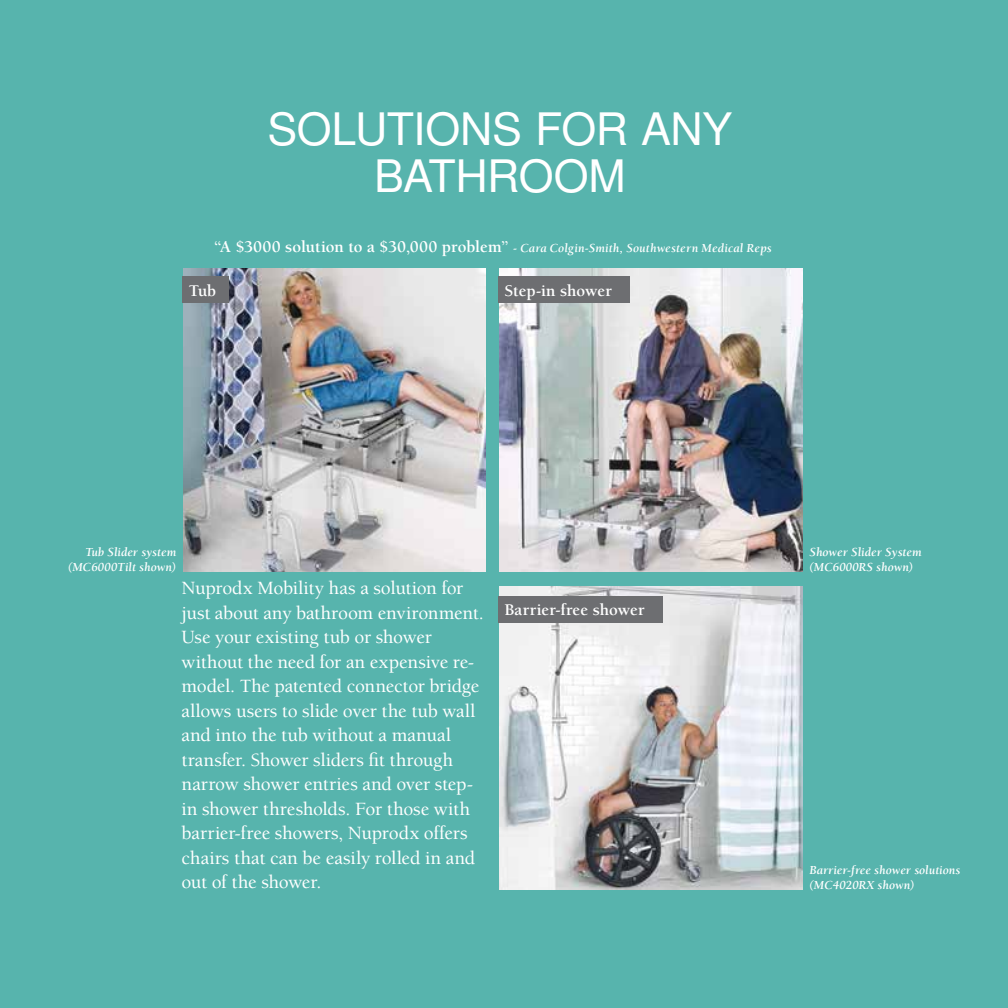
<style>
.page{position:relative;width:1008px;height:1008px;background:#57b4ad}
.page>*{position:absolute;margin:0;border:0;box-sizing:border-box;transform-origin:0 0}
.t1{font:44.8px/47.6px "Nimbus San L";letter-spacing:-.01em;color:#fff;text-align:center}
.t2{font:500 19.25px/24.5px "Berkeley Std";letter-spacing:-.01em;color:#fff}
.t3{font:700 16.8px "Berkeley Std";color:#fff}
.t4{font:italic 700 12.6px/15px "Berkeley Std";color:#fff}
.s1{font-style:normal;font-size:16.8px}
</style>
<div class="page">
<img style="left:500px;top:587px;width:302px;height:302px">
<img style="left:183px;top:269px;width:303px;height:302px">
<img style="left:500px;top:269px;width:302px;height:302px">
<div style="left:182px;top:277px;width:47px;height:26px;background:#6d6e71"></div>
<div style="left:498px;top:277px;width:132px;height:26px;background:#6d6e71"></div>
<div style="left:498px;top:596px;width:165px;height:26px;background:#6d6e71"></div>
<h1 class="t1" style="left:267px;top:104px;width:467px">SOLUTIONS FOR ANY<br>BATHROOM</h1>
<p class="t4" style="left:214px;top:241px;width:559px"><span class="s1">“A $3000 solution to a $30,000 problem”</span> - Cara Colgin-Smith, Southwestern Medical Reps</p>
<p class="t3" style="left:189px;top:282px;width:29px">Tub</p>
<p class="t3" style="left:505px;top:282px;width:109px">Step-in shower</p>
<p class="t4" style="left:68px;top:545px;width:110px;text-align:right">Tub Slider system (MC6000Tilt shown)</p>
<p class="t2" style="left:181px;top:576px;width:304px">Nuprodx Mobility has a solution for just about any bathroom environment.<br>Use your existing tub or shower without the need for an expensive re&shy;model. The patented connector bridge allows users to slide over the tub wall and into the tub without a manual transfer. Shower sliders fit through narrow shower entries and over step&shy;in shower thresholds. For those with barrier-free showers, Nuprodx offers chairs that can be easily rolled in and out of the shower.</p>
<p class="t3" style="left:505px;top:601px;width:142px">Barrier-free shower</p>
<p class="t4" style="left:809px;top:545px;width:114px">Shower Slider System (MC6000RS shown)</p>
<p class="t4" style="left:809px;top:863px;width:152px">Barrier-free shower solutions (MC4020RX shown)</p>
</div>
